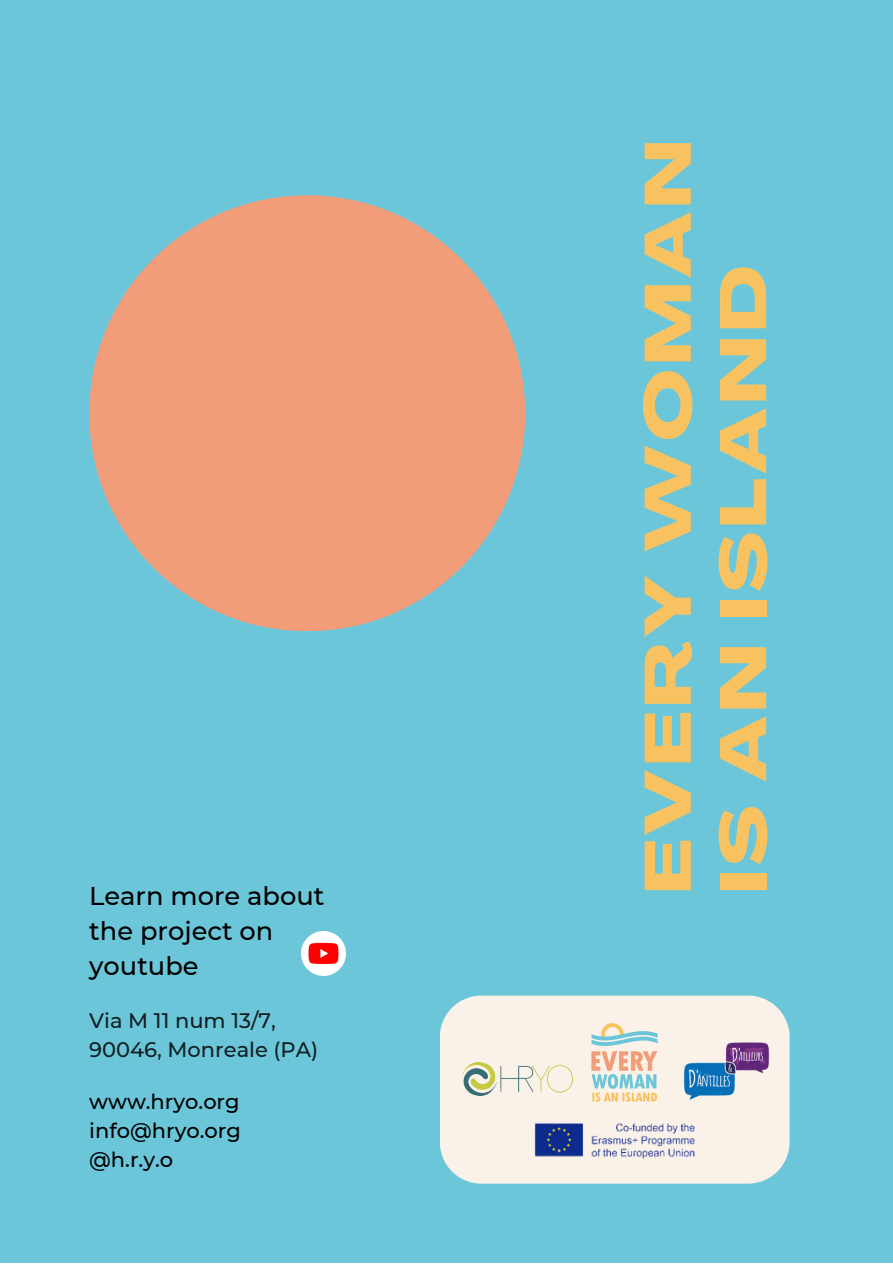
<style>
.page{position:relative;width:893px;height:1264px;background:#fff}
.page>*{position:absolute;margin:0;border:0;box-sizing:border-box;transform-origin:0 0}
.t1{font:800 64.5px/75.3px "Agrandir Grand";letter-spacing:.07em;color:#f9c260}
.t2{font:500 25.65px/34.8px "Montserrat";color:#000}
.t3{font:500 21px/29.2px "Montserrat";color:#000}
</style>
<div class="page">
<div style="left:0;top:0;width:892px;height:1262px;background:#6cc6d9"></div>
<div style="left:89px;top:195px;width:436px;height:436px;background:#f29d79;border-radius:50%"></div>
<div style="left:440px;top:995px;width:349px;height:188px;background:#faf2e9"></div>
<img style="left:462px;top:1062px;width:110px;height:33px">
<img style="left:525px;top:1114px;width:178px;height:51px">
<img style="left:676px;top:1035px;width:100px;height:71px">
<img style="left:572px;top:1010px;width:104px;height:104px">
<img style="left:301px;top:931px;width:44px;height:44px">
<p class="t2" style="left:89px;top:878px;width:237px">Learn more about the project on youtube</p>
<p class="t3" style="left:89px;top:1005px;width:230px">Via M 11 num 13/7,<br>90046, Monreale (PA)</p>
<p class="t3" style="left:89px;top:1086px;width:153px;text-align:justify">www.hryo.org info@hryo.org @h.r.y.o</p>
<h1 class="t1" style="left:637px;top:893px;width:755px;rotate:-90deg">EVERY WOMAN<br>IS AN ISLAND</h1>
</div>
